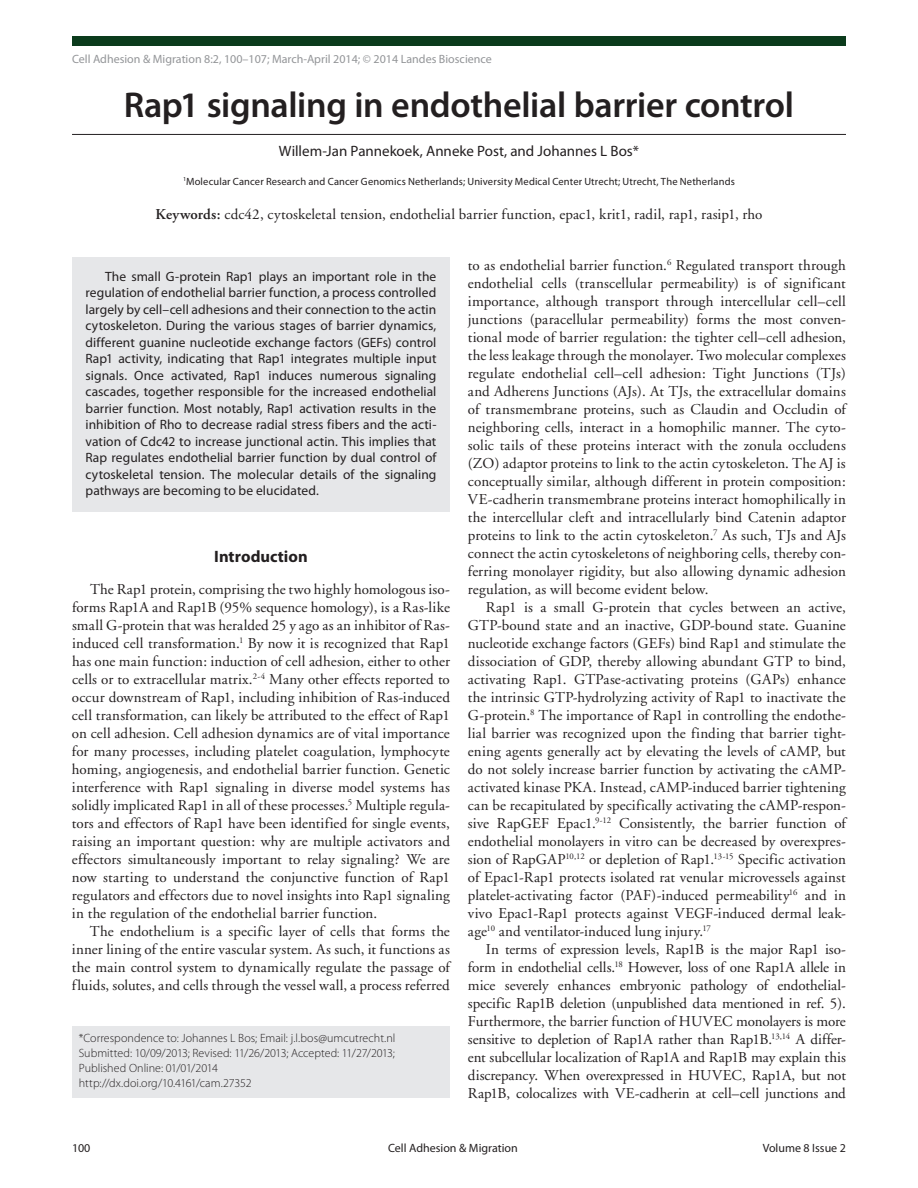
<style>
.page{position:relative;width:918px;height:1188px;background:#fff}
.page>*{position:absolute;margin:0;border:0;box-sizing:border-box;transform-origin:0 0}
.t1{font:600 36px "Myriad Pro";letter-spacing:-.01em;color:#231f20}
.t2{font:700 16.5px "Myriad Pro";color:#231f20}
.t3{font:15px/18px "Adobe Garamond";letter-spacing:.01em;color:#231f20;text-align:justify}
.t4{font:15px "Myriad Pro";color:#231f20}
.t5{font:13.5px/16.5px "Myriad Pro";color:#231f20;text-align:justify}
.t6{font:300 12px/15px "Myriad Pro";color:#231f20}
.t7{font:12px "Myriad Pro";color:#939598}
.t8{font:12px "Myriad Pro";color:#231f20}
.t9{font:10.5px "Myriad Pro";letter-spacing:.01em;color:#231f20}
.s1{font-weight:600}
</style>
<div class="page">
<div style="left:72px;top:36px;width:774px;height:10px;background:#0b3b1c"></div>
<div style="left:72px;top:1026px;width:378px;height:72px;background:#e6e7e9"></div>
<hr style="left:72px;top:134px;width:774px;height:1px;background:#231f20">
<div style="left:72px;top:257px;width:378px;height:255px;background:#e6e7e9"></div>
<p class="t7" style="left:72px;top:52px;width:421px">Cell Adhesion &amp; Migration 8:2, 100–107; March-April 2014; © 2014 Landes Bioscience</p>
<h1 class="t1" style="left:124px;top:82px;width:672px">Rap1 signaling in endothelial barrier control</h1>
<p class="t4" style="left:279px;top:142px;width:362px">Willem-Jan Pannekoek, Anneke Post, and Johannes L Bos*</p>
<p class="t9" style="left:183px;top:175px;width:553px"><sup>1</sup>Molecular Cancer Research and Cancer Genomics Netherlands; University Medical Center Utrecht; Utrecht, The Netherlands</p>
<p class="t3" style="left:156px;top:205px;width:608px"><span class="s1">Keywords:</span> cdc42, cytoskeletal tension, endothelial barrier function, epac1, krit1, radil, rap1, rasip1, rho</p>
<p class="t5" style="left:86px;top:268px;width:352px;text-indent:20px">The small G-protein Rap1 plays an important role in the regulation of endothelial barrier function, a process controlled largely by cell–cell adhesions and their connection to the actin cytoskeleton. During the various stages of barrier dynamics, different guanine nucleotide exchange factors (GEFs) control Rap1 activity, indicating that Rap1 integrates multiple input signals. Once activated, Rap1 induces numerous signaling cascades, together responsible for the increased endothelial barrier function. Most notably, Rap1 activation results in the inhibition of Rho to decrease radial stress fibers and the acti&shy;vation of Cdc42 to increase junctional actin. This implies that Rap regulates endothelial barrier function by dual control of cytoskeletal tension. The molecular details of the signaling pathways are becoming to be elucidated.</p>
<p class="t2" style="left:214px;top:545px;width:95px">Introduction</p>
<p class="t3" style="left:72px;top:581px;width:380px;text-indent:18px">The Rap1 protein, comprising the two highly homologous iso&shy;forms Rap1A and Rap1B (95% sequence homology), is a Ras-like small G-protein that was heralded 25 y ago as an inhibitor of Ras&shy;induced cell transformation.<sup>1</sup> By now it is recognized that Rap1 has one main function: induction of cell adhesion, either to other cells or to extracellular matrix.<sup>2-4</sup> Many other effects reported to occur downstream of Rap1, including inhibition of Ras-induced cell transformation, can likely be attributed to the effect of Rap1 on cell adhesion. Cell adhesion dynamics are of vital importance for many processes, including platelet coagulation, lymphocyte homing, angiogenesis, and endothelial barrier function. Genetic interference with Rap1 signaling in diverse model systems has solidly implicated Rap1 in all of these processes.<sup>5</sup> Multiple regula&shy;tors and effectors of Rap1 have been identified for single events, raising an important question: why are multiple activators and effectors simultaneously important to relay signaling? We are now starting to understand the conjunctive function of Rap1 regulators and effectors due to novel insights into Rap1 signaling in the regulation of the endothelial barrier function.</p>
<p class="t3" style="left:72px;top:923px;width:379px;text-indent:18px">The endothelium is a specific layer of cells that forms the inner lining of the entire vascular system. As such, it functions as the main control system to dynamically regulate the passage of fluids, solutes, and cells through the vessel wall, a process referred</p>
<p class="t6" style="left:79px;top:1030px;width:318px">*Correspondence to: Johannes L Bos; Email: j.l.bos@umcutrecht.nl Submitted: 10/09/2013; Revised: 11/26/2013; Accepted: 11/27/2013; Published Online: 01/01/2014<br>http://dx.doi.org/10.4161/cam.27352</p>
<p class="t3" style="left:468px;top:257px;width:380px">to as endothelial barrier function.<sup>6</sup> Regulated transport through endothelial cells (transcellular permeability) is of significant importance, although transport through intercellular cell–cell junctions (paracellular permeability) forms the most conven&shy;tional mode of barrier regulation: the tighter cell–cell adhesion, the less leakage through the monolayer. Two molecular complexes regulate endothelial cell–cell adhesion: Tight Junctions (TJs) and Adherens Junctions (AJs). At TJs, the extracellular domains of transmembrane proteins, such as Claudin and Occludin of neighboring cells, interact in a homophilic manner. The cyto&shy;solic tails of these proteins interact with the zonula occludens (ZO) adaptor proteins to link to the actin cytoskeleton. The AJ is conceptually similar, although different in protein composition:<br>VE-cadherin transmembrane proteins interact homophilically in the intercellular cleft and intracellularly bind Catenin adaptor proteins to link to the actin cytoskeleton.<sup>7</sup> As such, TJs and AJs connect the actin cytoskeletons of neighboring cells, thereby con&shy;ferring monolayer rigidity, but also allowing dynamic adhesion regulation, as will become evident below.</p>
<p class="t3" style="left:468px;top:599px;width:379px;text-indent:18px">Rap1 is a small G-protein that cycles between an active, GTP-bound state and an inactive, GDP-bound state. Guanine nucleotide exchange factors (GEFs) bind Rap1 and stimulate the dissociation of GDP, thereby allowing abundant GTP to bind, activating Rap1. GTPase-activating proteins (GAPs) enhance the intrinsic GTP-hydrolyzing activity of Rap1 to inactivate the G-protein.<sup>8</sup> The importance of Rap1 in controlling the endothe&shy;lial barrier was recognized upon the finding that barrier tight&shy;ening agents generally act by elevating the levels of cAMP, but do not solely increase barrier function by activating the cAMP&shy;activated kinase PKA. Instead, cAMP-induced barrier tightening can be recapitulated by specifically activating the cAMP-respon&shy;sive RapGEF Epac1.<sup>9-12</sup> Consistently, the barrier function of endothelial monolayers in vitro can be decreased by overexpres&shy;sion of RapGAP<sup>10,12</sup> or depletion of Rap1.<sup>13-15</sup> Specific activation of Epac1-Rap1 protects isolated rat venular microvessels against platelet-activating factor (PAF)-induced permeability<sup>16</sup> and in vivo Epac1-Rap1 protects against VEGF-induced dermal leak&shy;age<sup>10</sup> and ventilator-induced lung injury.<sup>17</sup></p>
<p class="t3" style="left:468px;top:941px;width:380px;text-indent:18px">In terms of expression levels, Rap1B is the major Rap1 iso&shy;form in endothelial cells.<sup>18</sup> However, loss of one Rap1A allele in mice severely enhances embryonic pathology of endothelial&shy;specific Rap1B deletion (unpublished data mentioned in ref. 5).<br>Furthermore, the barrier function of HUVEC monolayers is more sensitive to depletion of Rap1A rather than Rap1B.<sup>13,14</sup> A differ&shy;ent subcellular localization of Rap1A and Rap1B may explain this discrepancy. When overexpressed in HUVEC, Rap1A, but not Rap1B, colocalizes with VE-cadherin at cell–cell junctions and</p>
<p class="t8" style="left:72px;top:1141px;width:20px">100</p>
<p class="t8" style="left:388px;top:1141px;width:131px">Cell Adhesion &amp; Migration</p>
<p class="t8" style="left:763px;top:1141px;width:85px">Volume 8 Issue 2</p>
</div>
